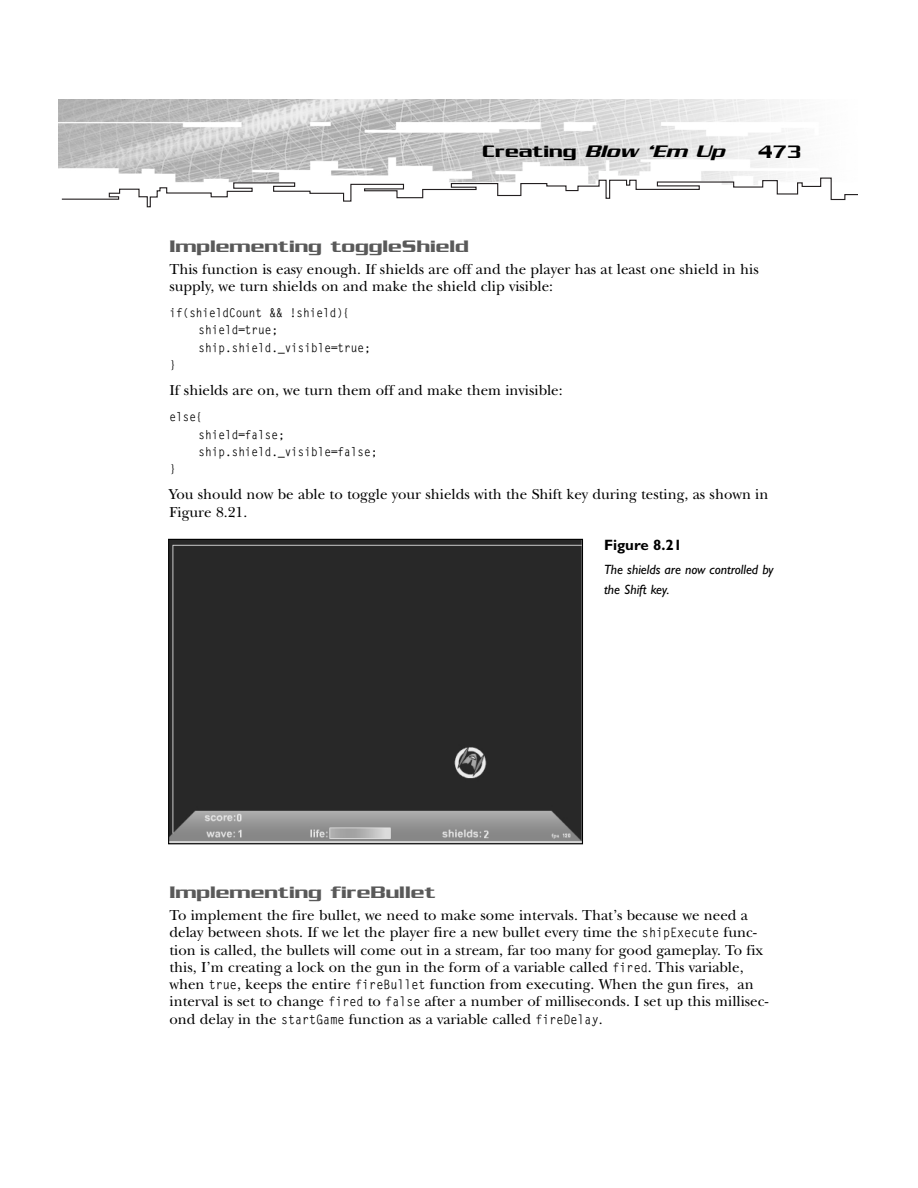
<style>
.page{position:relative;width:918px;height:1188px;background:#fff}
.page>*{position:absolute;margin:0;border:0;box-sizing:border-box;transform-origin:0 0}
.t1{font:19.5px "Serpentine ICG";color:#000}
.t2{font:18px "Serpentine ICG";color:#595959;scale:1.2 1}
.t3{font:italic 18px "Serpentine ICG";color:#000;scale:1.2 1}
.t4{font:15px/17.2px "New Baskerville";color:#000}
.t5{font:700 15px "Gill Sans";color:#000}
.t6{font:italic 13.5px/19.5px "Gill Sans";color:#000}
.t7{font:12px "Code San";color:#000}
.s1{font-style:normal}
.s2{font-family:"Code San";font-size:12.75px}
</style>
<div class="page">
<img style="left:60px;top:99px;width:736px;height:78px">
<svg style="left:61px;top:177px;width:797px;height:31px"></svg>
<img style="left:58px;top:99px;width:2px;height:70px">
<img style="left:170px;top:541px;width:411px;height:301px">
<div style="left:168px;top:539px;width:415px;height:305px;border:1px solid #000"></div>
<p class="t3" style="left:482px;top:145px;width:203px"><span class="s1">Creating</span> Blow ‘Em Up</p>
<h1 class="t1" style="left:758px;top:145px;width:45px">473</h1>
<p class="t2" style="left:170px;top:240px;width:251px">Implementing toggleShield</p>
<p class="t4" style="left:170px;top:262px;width:591px">This function is easy enough. If shields are off and the player has at least one shield in his supply, we turn shields on and make the shield clip visible:</p>
<p class="t7" style="left:170px;top:308px;width:182px">if(shieldCount &amp;&amp; !shield){</p>
<p class="t7" style="left:199px;top:326px;width:81px">shield=true;</p>
<p class="t7" style="left:199px;top:343px;width:174px">ship.shield._visible=true;</p>
<p class="t7" style="left:170px;top:360px;width:8px">}</p>
<p class="t4" style="left:170px;top:383px;width:395px">If shields are on, we turn them off and make them invisible:</p>
<p class="t7" style="left:170px;top:413px;width:35px">else{</p>
<p class="t7" style="left:199px;top:430px;width:88px">shield=false;</p>
<p class="t7" style="left:199px;top:447px;width:180px">ship.shield._visible=false;</p>
<p class="t7" style="left:170px;top:464px;width:8px">}</p>
<p class="t4" style="left:170px;top:488px;width:601px">You should now be able to toggle your shields with the Shift key during testing, as shown in<br>Figure 8.21.</p>
<p class="t5" style="left:604px;top:540px;width:80px">Figure 8.21</p>
<p class="t6" style="left:604px;top:562px;width:171px">The shields are now controlled by the Shift key.</p>
<p class="t2" style="left:170px;top:886px;width:223px">Implementing fireBullet</p>
<p class="t4" style="left:169px;top:908px;width:600px">To implement the fire bullet, we need to make some intervals. That’s because we need a delay between shots. If we let the player fire a new bullet every time the <span class="s2">shipExecute</span> func&shy;tion is called, the bullets will come out in a stream, far too many for good gameplay. To fix this, I’m creating a lock on the gun in the form of a variable called <span class="s2">fired</span>. This variable, when <span class="s2">true</span>, keeps the entire <span class="s2">fireBullet</span> function from executing. When the gun fires, an interval is set to change <span class="s2">fired</span> to <span class="s2">false</span> after a number of milliseconds. I set up this millisec&shy;ond delay in the <span class="s2">startGame</span> function as a variable called <span class="s2">fireDelay</span>.</p>
</div>
